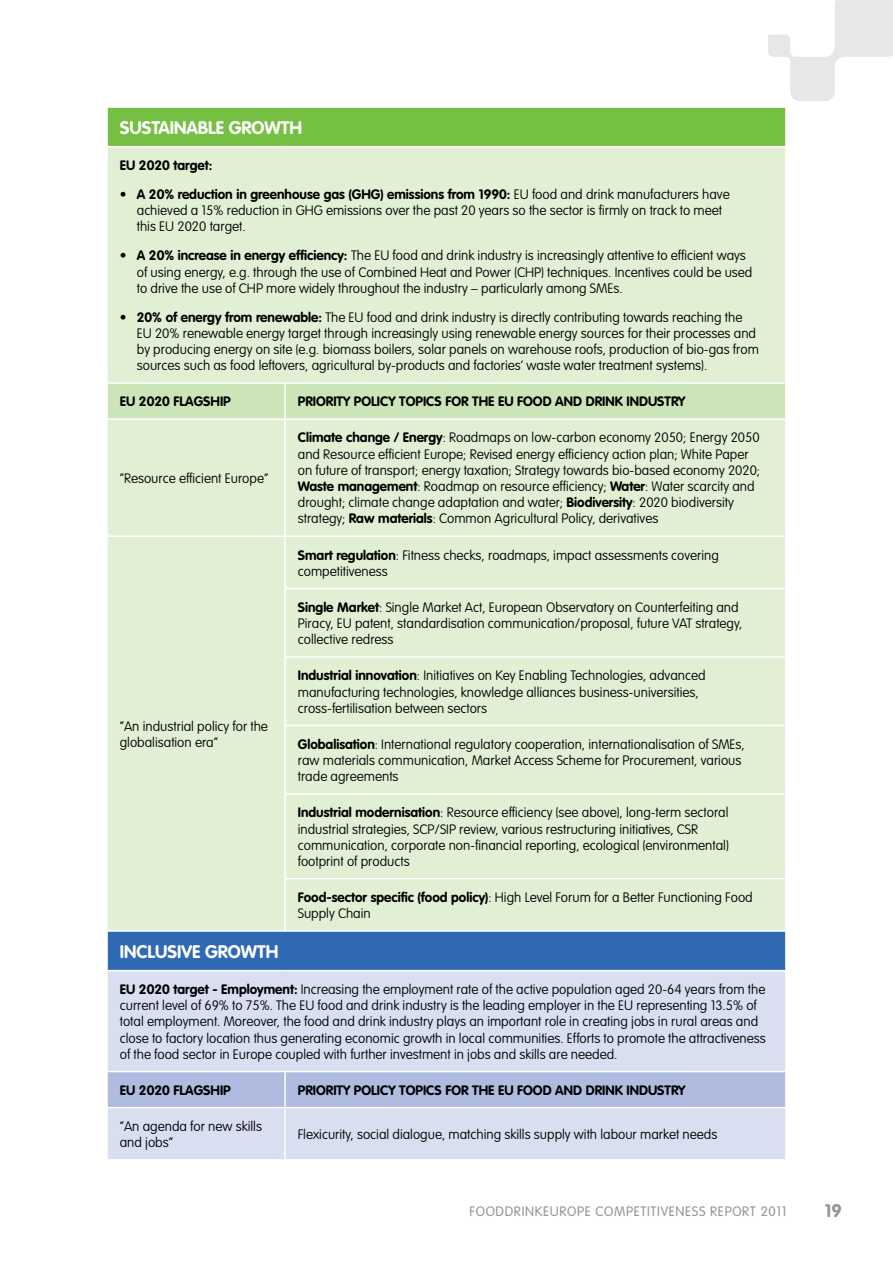
<style>
.page{position:relative;width:893px;height:1263px;background:#fff}
.page>*{position:absolute;margin:0;border:0;box-sizing:border-box;transform-origin:0 0}
.t1{font:700 18px "VAG Rounded";color:#fff}
.t2{font:700 18px "VAG Rounded";color:#939598}
.t3{font:100 13.5px/16.2px "VAG Rounded";color:#000}
.t4{font:700 13.5px "VAG Rounded";color:#000}
.t5{font:300 13.5px "VAG Rounded";letter-spacing:.05em;color:#939598}
.s1{font-weight:100}
.s2{font-weight:700}
</style>
<div class="page">
<svg style="left:768px;top:0;width:125px;height:101px"></svg>
<div style="left:107px;top:107px;width:679px;height:40px;background:#75c043"></div>
<div style="left:108px;top:147px;width:677px;height:783px;background:#e1efd4"></div>
<div style="left:108px;top:384px;width:677px;height:34px;background:#cce5b8"></div>
<div style="left:107px;top:931px;width:679px;height:40px;background:#3069b3"></div>
<div style="left:108px;top:971px;width:677px;height:188px;background:#d9def0"></div>
<div style="left:108px;top:1072px;width:677px;height:35px;background:#afbbdf"></div>
<hr style="left:106px;top:106px;width:179px;height:2px;background:#fff">
<hr style="left:106px;top:108px;width:2px;height:38px;background:#fff">
<hr style="left:285px;top:106px;width:502px;height:2px;background:#fff">
<hr style="left:785px;top:108px;width:2px;height:38px;background:#fff">
<hr style="left:106px;top:146px;width:179px;height:1px;background:#fff">
<hr style="left:285px;top:146px;width:502px;height:1px;background:#fff">
<hr style="left:106px;top:382px;width:179px;height:2px;background:#fff">
<hr style="left:285px;top:382px;width:502px;height:2px;background:#fff">
<hr style="left:284px;top:384px;width:2px;height:34px;background:#fff">
<hr style="left:106px;top:418px;width:179px;height:2px;background:#fff">
<hr style="left:285px;top:418px;width:502px;height:2px;background:#fff">
<hr style="left:284px;top:420px;width:2px;height:115px;background:#fff">
<hr style="left:106px;top:535px;width:179px;height:2px;background:#fff">
<hr style="left:285px;top:535px;width:502px;height:2px;background:#fff">
<hr style="left:284px;top:537px;width:2px;height:51px;background:#fff">
<hr style="left:284px;top:588px;width:503px;height:1px;background:#fff">
<hr style="left:284px;top:589px;width:2px;height:67px;background:#fff">
<hr style="left:284px;top:656px;width:503px;height:2px;background:#fff">
<hr style="left:284px;top:658px;width:2px;height:67px;background:#fff">
<hr style="left:284px;top:725px;width:503px;height:1px;background:#fff">
<hr style="left:284px;top:726px;width:2px;height:67px;background:#fff">
<hr style="left:284px;top:793px;width:503px;height:2px;background:#fff">
<hr style="left:284px;top:795px;width:2px;height:83px;background:#fff">
<hr style="left:284px;top:878px;width:503px;height:1px;background:#fff">
<hr style="left:284px;top:879px;width:2px;height:51px;background:#fff">
<hr style="left:106px;top:930px;width:179px;height:2px;background:#fff">
<hr style="left:106px;top:932px;width:2px;height:38px;background:#fff">
<hr style="left:285px;top:930px;width:502px;height:2px;background:#fff">
<hr style="left:785px;top:932px;width:2px;height:38px;background:#fff">
<hr style="left:106px;top:970px;width:179px;height:1px;background:#fff">
<hr style="left:285px;top:970px;width:502px;height:1px;background:#fff">
<hr style="left:106px;top:1071px;width:179px;height:1px;background:#fff">
<hr style="left:285px;top:1071px;width:502px;height:1px;background:#fff">
<hr style="left:284px;top:1072px;width:2px;height:35px;background:#fff">
<hr style="left:106px;top:1107px;width:179px;height:1px;background:#fff">
<hr style="left:285px;top:1107px;width:502px;height:1px;background:#fff">
<hr style="left:284px;top:1108px;width:2px;height:51px;background:#fff">
<h1 class="t1" style="left:120px;top:117px;width:12px">SUST</h1>
<h1 class="t1" style="left:158px;top:117px;width:145px">AINABLE growth</h1>
<p class="t4" style="left:120px;top:157px;width:94px">EU 2020 target:</p>
<p class="t4" style="left:120px;top:186px;width:243px"><span class="s1">•</span> A 20% reduction in greenhouse gas (GHG</p>
<p class="t3" style="left:380px;top:186px;width:351px"><span class="s2">) emissions from 1990:</span> EU food and drink manufacturers have</p>
<p class="t3" style="left:137px;top:202px;width:169px">achieved a 15% reduction in GHG</p>
<p class="t3" style="left:326px;top:202px;width:398px">emissions over the past 20 years so the sector is firmly on track to meet</p>
<p class="t3" style="left:137px;top:218px;width:110px">this EU 2020 target.</p>
<p class="t3" style="left:137px;top:247px;width:617px;text-indent:-17px">• <span class="s2">A 20% increase in energy efficiency:</span> The EU food and drink industry is increasingly attentive to efficient ways of using energy, e.g. through the use of Combined Heat and Power (CHP) techniques. Incentives could be used to drive the use of CHP</p>
<p class="t3" style="left:266px;top:280px;width:358px">more widely throughout the industry – particularly among SMEs.</p>
<p class="t3" style="left:137px;top:309px;width:624px;text-indent:-17px">• <span class="s2">20% of energy from renewable:</span> The EU food and drink industry is directly contributing towards reaching the EU 20% renewable energy target through increasingly using renewable energy sources for their processes and by producing energy on site (e.g. biomass boilers, solar panels on warehouse roofs, production of bio-gas from sources such as food leftovers, agricultural by-products and factories’ waste water treatment systems).</p>
<p class="t4" style="left:120px;top:394px;width:83px">EU 2020 FLAGSHIP</p>
<p class="t4" style="left:298px;top:394px;width:8px">PRIORIT</p>
<p class="t4" style="left:343px;top:394px;width:64px">Y POLICY TOPI</p>
<p class="t4" style="left:426px;top:394px;width:108px">CS FOR TH E EU FOOD</p>
<p class="t4" style="left:555px;top:394px;width:39px">AND DRINK</p>
<p class="t4" style="left:627px;top:394px;width:9px">INDUSTR</p>
<p class="t4" style="left:678px;top:394px;width:9px">Y</p>
<p class="t3" style="left:120px;top:470px;width:150px">“Resource efficient Europe”</p>
<p class="t3" style="left:120px;top:718px;width:150px">“An industrial policy for the globalisation era”</p>
<p class="t3" style="left:298px;top:430px;width:464px"><span class="s2">Climate change / Energy</span>: Roadmaps on low-carbon economy 2050; Energy 2050 and Resource efficient Europe; Revised energy efficiency action plan; White Paper on future of transport; energy taxation; Strategy towards bio-based economy 2020; <span class="s2">Waste management</span>: Roadmap on resource efficiency; <span class="s2">Water</span>: Water scarcity and drought; climate change adaptation and water; <span class="s2">Biodiversity</span>: 2020 biodiversity strategy; <span class="s2">Raw materials</span>: Common Agricultural Policy, derivatives</p>
<p class="t3" style="left:298px;top:547px;width:423px"><span class="s2">Smart regulation</span>: Fitness checks, roadmaps, impact assessments covering competitiveness</p>
<p class="t3" style="left:298px;top:599px;width:446px"><span class="s2">Single Market</span>: Single Market Act, European Observatory on Counterfeiting and<br>Piracy, EU patent, standardisation communication/proposal, future VAT strategy, collective redress</p>
<p class="t3" style="left:298px;top:667px;width:409px"><span class="s2">Industrial innovation</span>: Initiatives on Key Enabling Technologies, advanced manufacturing technologies, knowledge alliances business-universities, cross-fertilisation between sectors</p>
<p class="t3" style="left:298px;top:736px;width:448px"><span class="s2">Globalisation</span>: International regulatory cooperation, internationalisation of SMEs, raw materials communication, Market Access Scheme for Procurement, various trade agreements</p>
<p class="t3" style="left:298px;top:804px;width:432px"><span class="s2">Industrial modernisation</span>: Resource efficiency (see above), long-term sectoral industrial strategies, SCP/SIP review, various restructuring initiatives, CSR communication, corporate non-financial reporting, ecological (environmental) footprint of products</p>
<p class="t3" style="left:298px;top:889px;width:456px"><span class="s2">Food-sector specific (food policy)</span>: High Level Forum for a Better Functioning Food<br>Supply Chain</p>
<h1 class="t1" style="left:120px;top:941px;width:160px">Inclusive growth</h1>
<p class="t3" style="left:120px;top:981px;width:647px"><span class="s2">EU 2020 target - Employment:</span> Increasing the employment rate of the active population aged 20-64 years from the current level of 69% to 75%. The EU food and drink industry is the leading employer in the EU representing 13.5% of total employment. Moreover, the food and drink industry plays an important role in creating jobs in rural areas and close to factory location thus generating economic growth in local communities. Efforts to promote the attractiveness of the food sector in Europe coupled with further investment in jobs and skills are needed.</p>
<p class="t4" style="left:120px;top:1082px;width:83px">EU 2020 FLAGSHIP</p>
<p class="t4" style="left:298px;top:1082px;width:8px">PRIORIT</p>
<p class="t4" style="left:343px;top:1082px;width:64px">Y POLICY TOPI</p>
<p class="t4" style="left:426px;top:1082px;width:108px">CS FOR TH E EU FOOD</p>
<p class="t4" style="left:555px;top:1082px;width:39px">AND DRINK</p>
<p class="t4" style="left:627px;top:1082px;width:9px">INDUSTR</p>
<p class="t4" style="left:678px;top:1082px;width:9px">Y</p>
<p class="t3" style="left:120px;top:1118px;width:144px">“An agenda for new skills and jobs”</p>
<p class="t3" style="left:298px;top:1126px;width:421px">Flexicurity, social dialogue, matching skills supply with labour market needs</p>
<p class="t5" style="left:470px;top:1203px;width:319px">FOODDRINKEUROPE COMPETITIVENESS RE PORT 2011</p>
<h1 class="t2" style="left:825px;top:1199px;width:18px">19</h1>
</div>
